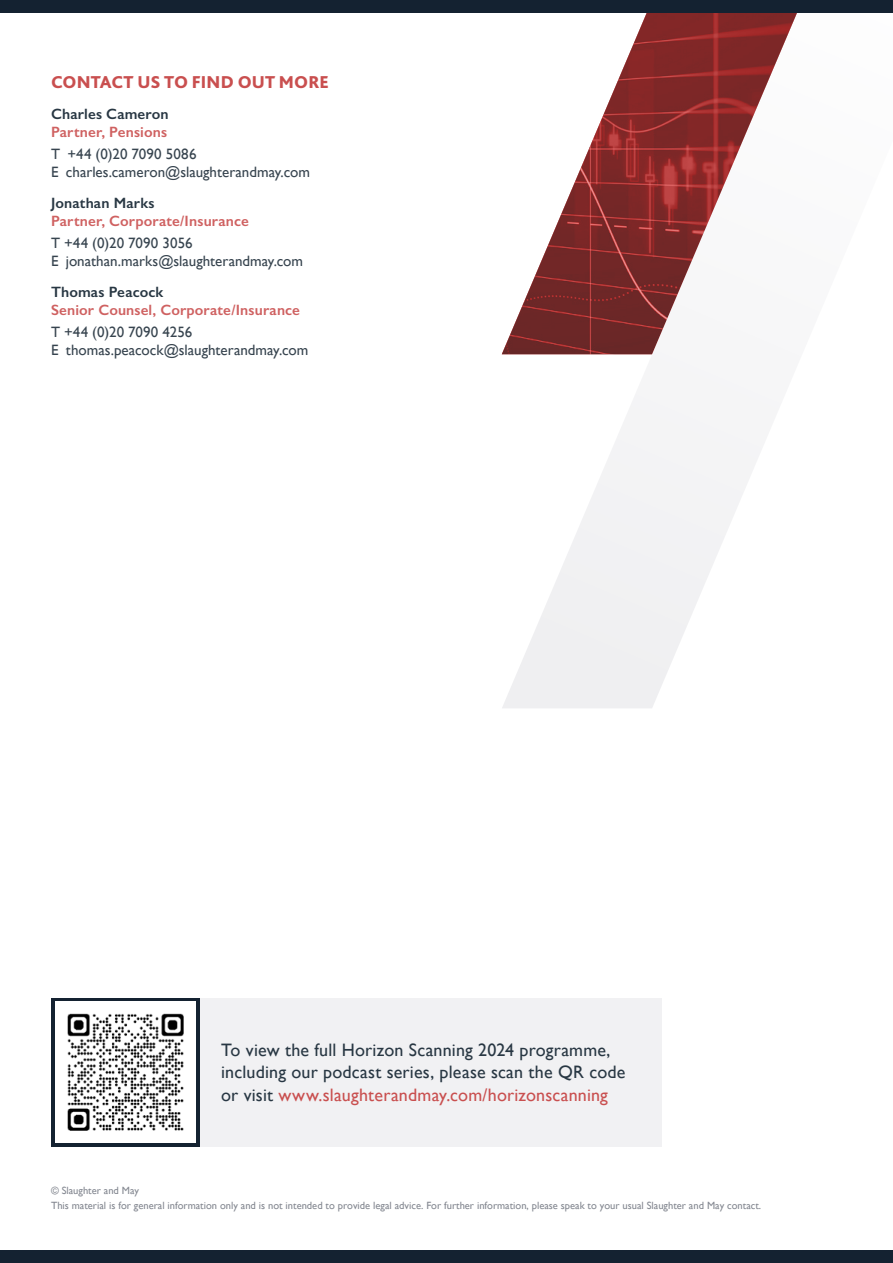
<style>
.page{position:relative;width:893px;height:1263px;background:#fff}
.page>*{position:absolute;margin:0;border:0;box-sizing:border-box;transform-origin:0 0}
.t1{font:18px/22.5px "Gill Sans";letter-spacing:.01em;color:#283743}
.t2{font:800 18px "Bliss Pro";letter-spacing:.005em;color:#c94f4f}
.t3{font:15px/18px "Gill Sans";color:#37444f}
.t4{font:600 15px "Gill Sans";letter-spacing:.01em;color:#cf6161}
.t5{font:600 15px "Gill Sans";letter-spacing:.01em;color:#283743}
.t6{font:10.5px/15.1px "Gill Sans";color:#838790}
.s1{color:#c94f4f}
</style>
<div class="page">
<svg style="left:502px;top:13px;width:295px;height:695px"></svg>
<div style="left:0;top:1250px;width:893px;height:13px;background:#142231"></div>
<div style="left:0;top:0;width:893px;height:13px;background:#142231"></div>
<div style="left:200px;top:997px;width:461px;height:149px;background:#f1f1f3"></div>
<svg style="left:51px;top:998px;width:149px;height:148px;background:#303c4a"></svg>
<img style="left:55px;top:1002px;width:141px;height:140px">
<h1 class="t2" style="left:51px;top:71px;width:280px">CONTACT US TO FIND OUT MORE</h1>
<h2 class="t5" style="left:51px;top:105px;width:119px">Charles Cameron</h2>
<h2 class="t4" style="left:51px;top:123px;width:118px">Partner, Pensions</h2>
<h2 class="t3" style="left:51px;top:145px;width:260px">T +44 (0)20 7090 5086<br>E charles.cameron@slaughterandmay.com</h2>
<h2 class="t5" style="left:51px;top:194px;width:105px">Jonathan Marks</h2>
<h2 class="t4" style="left:51px;top:212px;width:199px">Partner, Corporate/Insurance</h2>
<h2 class="t3" style="left:51px;top:234px;width:254px">T +44 (0)20 7090 3056<br>E jonathan.marks@slaughterandmay.com</h2>
<h2 class="t5" style="left:51px;top:283px;width:114px">Thomas Peacock</h2>
<h2 class="t4" style="left:51px;top:301px;width:250px">Senior Counsel, Corporate/Insurance</h2>
<h2 class="t3" style="left:51px;top:323px;width:259px">T +44 (0)20 7090 4256<br>E thomas.peacock@slaughterandmay.com</h2>
<h1 class="t1" style="left:221px;top:1038px;width:406px">To view the full Horizon Scanning 2024 programme, including our podcast series, please scan the QR code or visit <span class="s1">www.slaughterandmay.com/horizonscanning</span></h1>
<p class="t6" style="left:51px;top:1182px;width:712px">© Slaughter and May<br>This material is for general information only and is not intended to provide legal advice. For further information, please speak to your usual Slaughter and May contact.</p>
</div>
